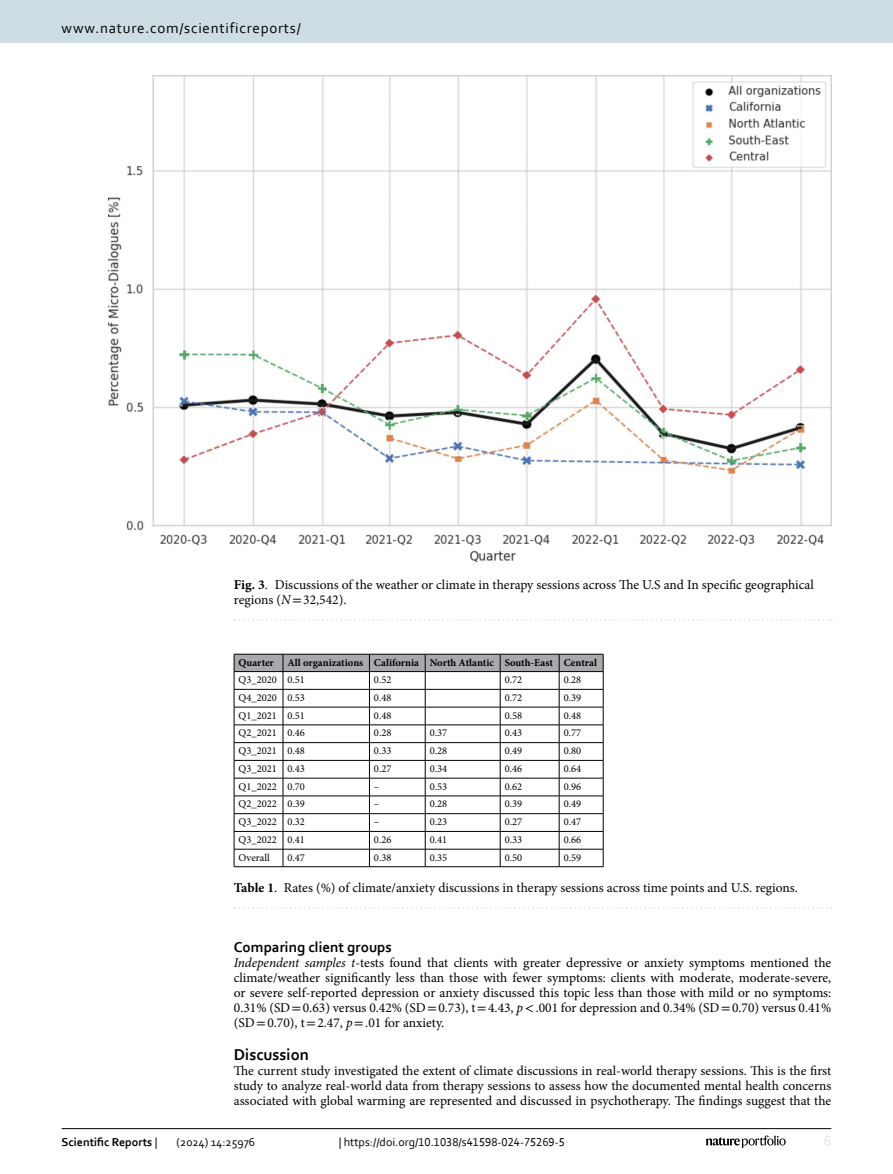
<style>
.page{position:relative;width:893px;height:1174px;background:#fff}
.page>*{position:absolute;margin:0;border:0;box-sizing:border-box;transform-origin:0 0}
.Head_1{font:700 16.5px "Corbel";color:#000}
.t1{font:15px "Corbel";letter-spacing:.05em;color:#000}
.Head_2{font:700 15px "Corbel";color:#000}
.t2{font:15px "Corbel";color:#d9e4eb}
.Body_Text{font:13.5px/15px "Minion Pro";color:#000;text-align:justify}
.Figure_Caption{font:13.5px/15px "Minion Pro";color:#000}
.Table_Caption{font:13.5px "Minion Pro";color:#000}
.t3{font:12px "Corbel";color:#000}
.t4{font:700 12px "Corbel";color:#000}
.Table_Body{font:10.5px "Minion Pro";color:#000}
.Table_Head{font:700 10.5px "Minion Pro";color:#000}
.s1{font-weight:700}
.s2{font-style:italic}
.s3{font-family:"STIX"}
.s4{font-weight:400}
</style>
<div class="page">
<hr style="left:283px;top:866px;width:86px;height:1px;background:#000">
<hr style="left:369px;top:866px;width:56px;height:1px;background:#000">
<hr style="left:425px;top:866px;width:75px;height:1px;background:#000">
<hr style="left:500px;top:866px;width:59px;height:1px;background:#000">
<svg style="left:234px;top:654px;width:370px;height:212px"></svg>
<hr style="left:559px;top:866px;width:44px;height:1px;background:#000">
<hr style="left:234px;top:866px;width:49px;height:1px;background:#000">
<svg style="left:235px;top:907px;width:597px;height:1px"></svg>
<img style="left:108px;top:76px;width:723px;height:485px">
<svg style="left:235px;top:619px;width:597px;height:1px"></svg>
<hr style="left:62px;top:1128px;width:769px;height:1px;background:#000">
<svg style="left:706px;top:1135px;width:80px;height:12px"></svg>
<div style="left:0;top:0;width:893px;height:43px;background:#cedde4"></div>
<p class="t1" style="left:62px;top:18px;width:241px">www.nature.com/scientificreports/</p>
<p class="Figure_Caption" style="left:234px;top:577px;width:582px"><span class="s1">Fig. 3</span>. Discussions of the weather or climate in therapy sessions across The U.S and In specific geographical regions (<span class="s2">N</span><span class="s3">=</span>32,542).</p>
<p class="Table_Head" style="left:239px;top:655px;width:37px">Quarter</p>
<p class="Table_Head" style="left:287px;top:655px;width:77px">All organizations</p>
<p class="Table_Head" style="left:374px;top:655px;width:47px">California</p>
<p class="Table_Head" style="left:430px;top:655px;width:66px">North Atlantic</p>
<p class="Table_Head" style="left:505px;top:655px;width:50px">South-East</p>
<p class="Table_Head" style="left:564px;top:655px;width:35px">Central</p>
<p class="Table_Body" style="left:239px;top:672px;width:40px">Q3_2020</p>
<p class="Table_Body" style="left:287px;top:672px;width:19px">0.51</p>
<p class="Table_Body" style="left:374px;top:672px;width:19px">0.52</p>
<p class="Table_Body" style="left:505px;top:672px;width:19px">0.72</p>
<p class="Table_Body" style="left:564px;top:672px;width:19px">0.28</p>
<p class="Table_Body" style="left:239px;top:690px;width:40px">Q4_2020</p>
<p class="Table_Body" style="left:287px;top:690px;width:19px">0.53</p>
<p class="Table_Body" style="left:374px;top:690px;width:19px">0.48</p>
<p class="Table_Body" style="left:505px;top:690px;width:19px">0.72</p>
<p class="Table_Body" style="left:564px;top:690px;width:19px">0.39</p>
<p class="Table_Body" style="left:239px;top:708px;width:40px">Q1_2021</p>
<p class="Table_Body" style="left:287px;top:708px;width:19px">0.51</p>
<p class="Table_Body" style="left:374px;top:708px;width:19px">0.48</p>
<p class="Table_Body" style="left:505px;top:708px;width:19px">0.58</p>
<p class="Table_Body" style="left:564px;top:708px;width:19px">0.48</p>
<p class="Table_Body" style="left:239px;top:726px;width:40px">Q2_2021</p>
<p class="Table_Body" style="left:287px;top:726px;width:19px">0.46</p>
<p class="Table_Body" style="left:374px;top:726px;width:19px">0.28</p>
<p class="Table_Body" style="left:430px;top:726px;width:19px">0.37</p>
<p class="Table_Body" style="left:505px;top:726px;width:19px">0.43</p>
<p class="Table_Body" style="left:564px;top:726px;width:19px">0.77</p>
<p class="Table_Body" style="left:239px;top:744px;width:40px">Q3_2021</p>
<p class="Table_Body" style="left:287px;top:744px;width:19px">0.48</p>
<p class="Table_Body" style="left:374px;top:744px;width:19px">0.33</p>
<p class="Table_Body" style="left:430px;top:744px;width:19px">0.28</p>
<p class="Table_Body" style="left:505px;top:744px;width:19px">0.49</p>
<p class="Table_Body" style="left:564px;top:744px;width:19px">0.80</p>
<p class="Table_Body" style="left:239px;top:761px;width:40px">Q3_2021</p>
<p class="Table_Body" style="left:287px;top:761px;width:19px">0.43</p>
<p class="Table_Body" style="left:374px;top:761px;width:19px">0.27</p>
<p class="Table_Body" style="left:430px;top:761px;width:19px">0.34</p>
<p class="Table_Body" style="left:505px;top:761px;width:19px">0.46</p>
<p class="Table_Body" style="left:564px;top:761px;width:19px">0.64</p>
<p class="Table_Body" style="left:239px;top:779px;width:40px">Q1_2022</p>
<p class="Table_Body" style="left:287px;top:779px;width:19px">0.70</p>
<p class="Table_Body" style="left:374px;top:779px;width:7px">–</p>
<p class="Table_Body" style="left:430px;top:779px;width:19px">0.53</p>
<p class="Table_Body" style="left:505px;top:779px;width:19px">0.62</p>
<p class="Table_Body" style="left:564px;top:779px;width:19px">0.96</p>
<p class="Table_Body" style="left:239px;top:797px;width:40px">Q2_2022</p>
<p class="Table_Body" style="left:287px;top:797px;width:19px">0.39</p>
<p class="Table_Body" style="left:374px;top:797px;width:7px">–</p>
<p class="Table_Body" style="left:430px;top:797px;width:19px">0.28</p>
<p class="Table_Body" style="left:505px;top:797px;width:19px">0.39</p>
<p class="Table_Body" style="left:564px;top:797px;width:19px">0.49</p>
<p class="Table_Body" style="left:239px;top:815px;width:40px">Q3_2022</p>
<p class="Table_Body" style="left:287px;top:815px;width:19px">0.32</p>
<p class="Table_Body" style="left:374px;top:815px;width:7px">–</p>
<p class="Table_Body" style="left:430px;top:815px;width:19px">0.23</p>
<p class="Table_Body" style="left:505px;top:815px;width:19px">0.27</p>
<p class="Table_Body" style="left:564px;top:815px;width:19px">0.47</p>
<p class="Table_Body" style="left:239px;top:832px;width:40px">Q3_2022</p>
<p class="Table_Body" style="left:287px;top:832px;width:19px">0.41</p>
<p class="Table_Body" style="left:374px;top:832px;width:19px">0.26</p>
<p class="Table_Body" style="left:430px;top:832px;width:19px">0.41</p>
<p class="Table_Body" style="left:505px;top:832px;width:19px">0.33</p>
<p class="Table_Body" style="left:564px;top:832px;width:19px">0.66</p>
<p class="Table_Body" style="left:239px;top:850px;width:33px">Overall</p>
<p class="Table_Body" style="left:287px;top:850px;width:19px">0.47</p>
<p class="Table_Body" style="left:374px;top:850px;width:19px">0.38</p>
<p class="Table_Body" style="left:430px;top:850px;width:19px">0.35</p>
<p class="Table_Body" style="left:505px;top:850px;width:19px">0.50</p>
<p class="Table_Body" style="left:564px;top:850px;width:19px">0.59</p>
<p class="Table_Caption" style="left:234px;top:879px;width:566px"><span class="s1">Table 1</span>. Rates (%) of climate/anxiety discussions in therapy sessions across time points and U.S. regions.</p>
<p class="Head_2" style="left:234px;top:937px;width:159px">Comparing client groups</p>
<p class="Body_Text" style="left:234px;top:955px;width:599px"><span class="s2">Independent samples t</span>-tests found that clients with greater depressive or anxiety symptoms mentioned the climate/weather significantly less than those with fewer symptoms: clients with moderate, moderate-severe, or severe self-reported depression or anxiety discussed this topic less than those with mild or no symptoms:<br>0.31% (SD<span class="s3">=</span>0.63) versus 0.42% (SD<span class="s3">=</span>0.73), t<span class="s3">=</span>4.43, <span class="s2">p</span><span class="s3">&lt;</span>.001 for depression and 0.34% (SD<span class="s3">=</span>0.70) versus 0.41% (SD<span class="s3">=</span>0.70), t<span class="s3">=</span>2.47, <span class="s2">p</span><span class="s3">=</span>.01 for anxiety.</p>
<p class="Head_1" style="left:234px;top:1044px;width:77px">Discussion</p>
<p class="Body_Text" style="left:234px;top:1063px;width:599px">The current study investigated the extent of climate discussions in real-world therapy sessions. This is the first study to analyze real-world data from therapy sessions to assess how the documented mental health concerns associated with global warming are represented and discussed in psychotherapy. The findings suggest that the</p>
<p class="t4" style="left:62px;top:1134px;width:97px">Scientific Reports <span class="s4">|</span></p>
<p class="t3" style="left:177px;top:1134px;width:80px">(2024) 14:25976</p>
<p class="t3" style="left:339px;top:1134px;width:228px">| https://doi.org/10.1038/s41598-024-75269-5</p>
<p class="t2" style="left:824px;top:1132px;width:9px">6</p>
</div>
